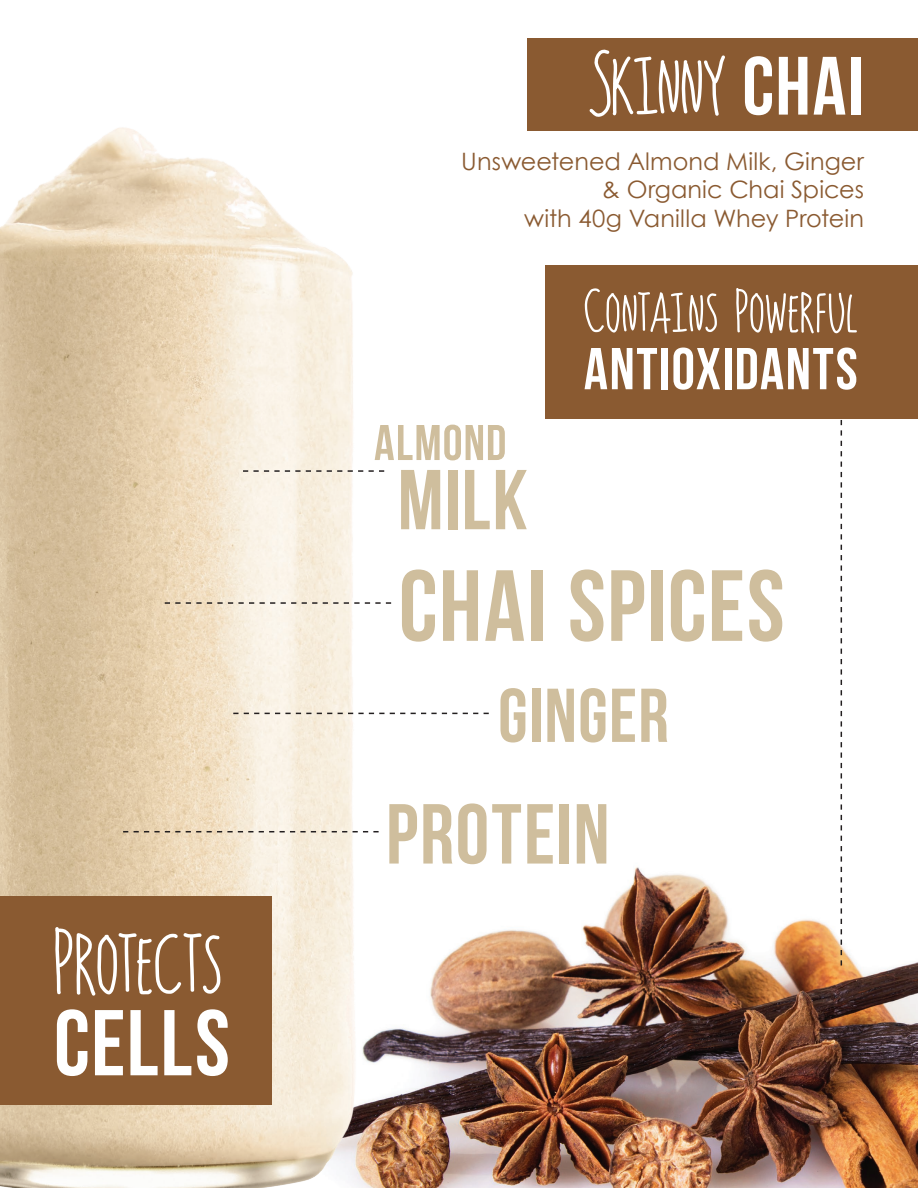
<style>
.page{position:relative;width:918px;height:1188px;background:#fff}
.page>*{position:absolute;margin:0;border:0;box-sizing:border-box;transform-origin:0 0}
.t1{font:100.8px "Bebas Neue";letter-spacing:.015em;color:#cfbe9d}
.t2{font:97.5px "indie queen";letter-spacing:-.005em;color:#fff}
.t3{font:94.5px "indie queen";letter-spacing:-.005em;color:#fff}
.t4{font:93.15px "Bebas Neue";letter-spacing:.02em;color:#fff}
.t5{font:84.9px "Bebas Neue";letter-spacing:.02em;color:#cfbe9d}
.t6{font:84.75px "Bebas Neue";color:#cfbe9d}
.t7{font:76.05px "Bebas Neue";letter-spacing:.015em;color:#cfbe9d}
.t8{font:64.5px "indie queen";letter-spacing:.015em;color:#fff}
.t9{font:58.95px "Bebas Neue";letter-spacing:.03em;color:#fff}
.t10{font:50.1px "Bebas Neue";letter-spacing:.02em;color:#cfbe9d}
.t11{font:24px/28.8px "Century Gothic";letter-spacing:.005em;color:#8a5a31;text-align:right}
.s1{font-family:"Bebas Neue";font-size:82.5px}
</style>
<div class="page">
<img style="left:645px;top:829px;width:273px;height:359px">
<img style="left:0;top:38px;width:645px;height:1150px">
<svg style="left:841px;top:420px;width:1px;height:546px"></svg>
<div style="left:528px;top:38px;width:390px;height:92px;background:#8a5a31"></div>
<div style="left:0;top:896px;width:271px;height:209px;background:#8a5a31"></div>
<div style="left:545px;top:265px;width:373px;height:154px;background:#8a5a31"></div>
<svg style="left:243px;top:470px;width:141px;height:2px"></svg>
<svg style="left:165px;top:602px;width:226px;height:2px"></svg>
<svg style="left:233px;top:713px;width:256px;height:1px"></svg>
<svg style="left:123px;top:831px;width:256px;height:1px"></svg>
<h2 class="t2" style="left:54px;top:912px;width:169px">Protects</h2>
<h3 class="t4" style="left:54px;top:992px;width:177px">CELLS</h3>
<h3 class="t3" style="left:588px;top:36px;width:277px">Skinny <span class="s1">CHAI</span></h3>
<p class="t11" style="left:461px;top:146px;width:404px">Unsweetened Almond Milk, Ginger &amp; Organic Chai Spices<br>with 40g Vanilla Whey Protein</p>
<h3 class="t10" style="left:374px;top:415px;width:134px">ALMOND</h3>
<h3 class="t6" style="left:398px;top:453px;width:131px">MILK</h3>
<h3 class="t8" style="left:584px;top:278px;width:275px">Contains Powerful</h3>
<h3 class="t9" style="left:584px;top:337px;width:275px">ANTIOXIDANTS</h3>
<h1 class="t1" style="left:399px;top:551px;width:387px">CHAI SPICES</h1>
<h3 class="t7" style="left:498px;top:674px;width:172px">GINGER</h3>
<h3 class="t5" style="left:386px;top:788px;width:225px">PROTEIN</h3>
</div>
